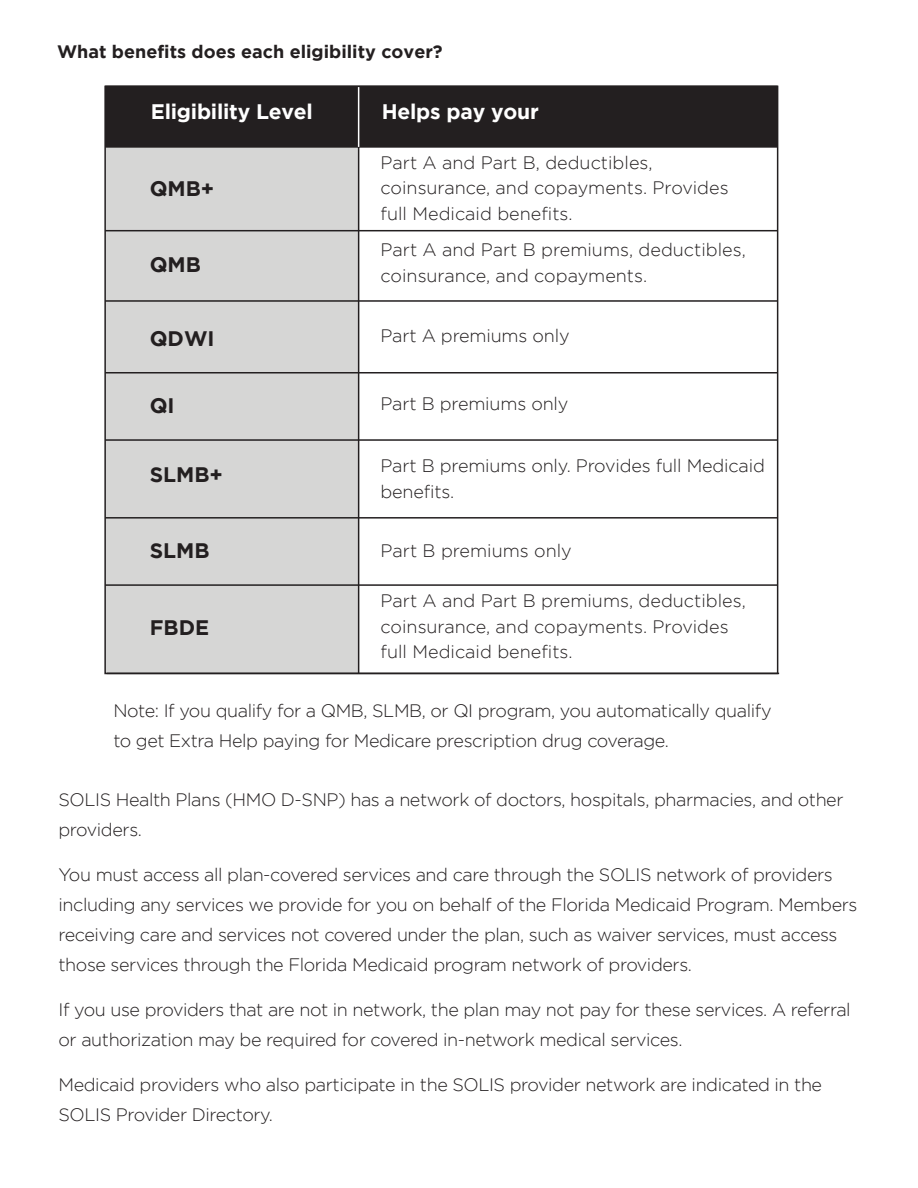
<style>
.page{position:relative;width:918px;height:1188px;background:#fff}
.page>*{position:absolute;margin:0;border:0;box-sizing:border-box;transform-origin:0 0}
.t1{font:700 21px "Gotham";letter-spacing:-.01em;color:#fff}
.t2{font:700 21px "Gotham";color:#231f20}
.t3{font:300 18px/30px "Gotham";letter-spacing:-.025em;color:#231f20}
.t4{font:300 18px/25.5px "Gotham";color:#231f20}
.t5{font:700 18px "Gotham";color:#231f20}
</style>
<div class="page">
<div style="left:105px;top:147px;width:254px;height:527px;background:#d6d6d5"></div>
<div style="left:105px;top:86px;width:673px;height:61px;background:#231f20"></div>
<hr style="left:105px;top:146px;width:673px;height:2px;background:#231f20">
<hr style="left:105px;top:230px;width:673px;height:1px;background:#231f20">
<hr style="left:105px;top:300px;width:673px;height:2px;background:#231f20">
<hr style="left:105px;top:372px;width:673px;height:2px;background:#231f20">
<hr style="left:105px;top:439px;width:673px;height:2px;background:#231f20">
<hr style="left:105px;top:517px;width:673px;height:2px;background:#231f20">
<hr style="left:105px;top:584px;width:673px;height:2px;background:#231f20">
<hr style="left:107px;top:673px;width:672px;height:1px;background:#231f20">
<hr style="left:358px;top:147px;width:1px;height:527px;background:#231f20">
<hr style="left:358px;top:86px;width:1px;height:61px;background:#fff">
<p class="t5" style="left:57px;top:41px;width:387px">What benefits does each eligibility cover?</p>
<p class="t1" style="left:151px;top:99px;width:164px">Eligibility Level</p>
<p class="t1" style="left:382px;top:99px;width:159px">Helps pay your</p>
<p class="t2" style="left:150px;top:176px;width:66px">QMB+</p>
<p class="t2" style="left:150px;top:252px;width:53px">QMB</p>
<p class="t2" style="left:150px;top:326px;width:66px">QDWI</p>
<p class="t2" style="left:150px;top:394px;width:26px">QI</p>
<p class="t2" style="left:150px;top:462px;width:75px">SLMB+</p>
<p class="t2" style="left:150px;top:538px;width:61px">SLMB</p>
<p class="t2" style="left:150px;top:616px;width:61px">FBDE</p>
<p class="t4" style="left:381px;top:150px;width:350px">Part A and Part B, deductibles, coinsurance, and copayments. Provides full Medicaid benefits.</p>
<p class="t4" style="left:381px;top:237px;width:367px">Part A and Part B premiums, deductibles, coinsurance, and copayments.</p>
<p class="t3" style="left:381px;top:320px;width:191px">Part A premiums only</p>
<p class="t3" style="left:381px;top:388px;width:189px">Part B premiums only</p>
<p class="t3" style="left:381px;top:453px;width:386px;line-height:25.5px">Part B premiums only. Provides full Medicaid benefits.</p>
<p class="t4" style="left:381px;top:538px;width:193px">Part B premiums only</p>
<p class="t4" style="left:381px;top:588px;width:367px">Part A and Part B premiums, deductibles, coinsurance, and copayments. Provides full Medicaid benefits.</p>
<p class="t3" style="left:113px;top:695px;width:660px">Note: If you qualify for a QMB, SLMB, or QI program, you automatically qualify to get Extra Help paying for Medicare prescription drug coverage.</p>
<p class="t3" style="left:58px;top:784px;width:787px">SOLIS Health Plans (HMO D-SNP) has a network of doctors, hospitals, pharmacies, and other providers.</p>
<p class="t3" style="left:58px;top:859px;width:801px">You must access all plan-covered services and care through the SOLIS network of providers including any services we provide for you on behalf of the Florida Medicaid Program. Members receiving care and services not covered under the plan, such as waiver services, must access those services through the Florida Medicaid program network of providers.</p>
<p class="t3" style="left:58px;top:994px;width:794px">If you use providers that are not in network, the plan may not pay for these services. A referral or authorization may be required for covered in-network medical services.</p>
<p class="t3" style="left:58px;top:1069px;width:765px">Medicaid providers who also participate in the SOLIS provider network are indicated in the<br>SOLIS Provider Directory.</p>
</div>
